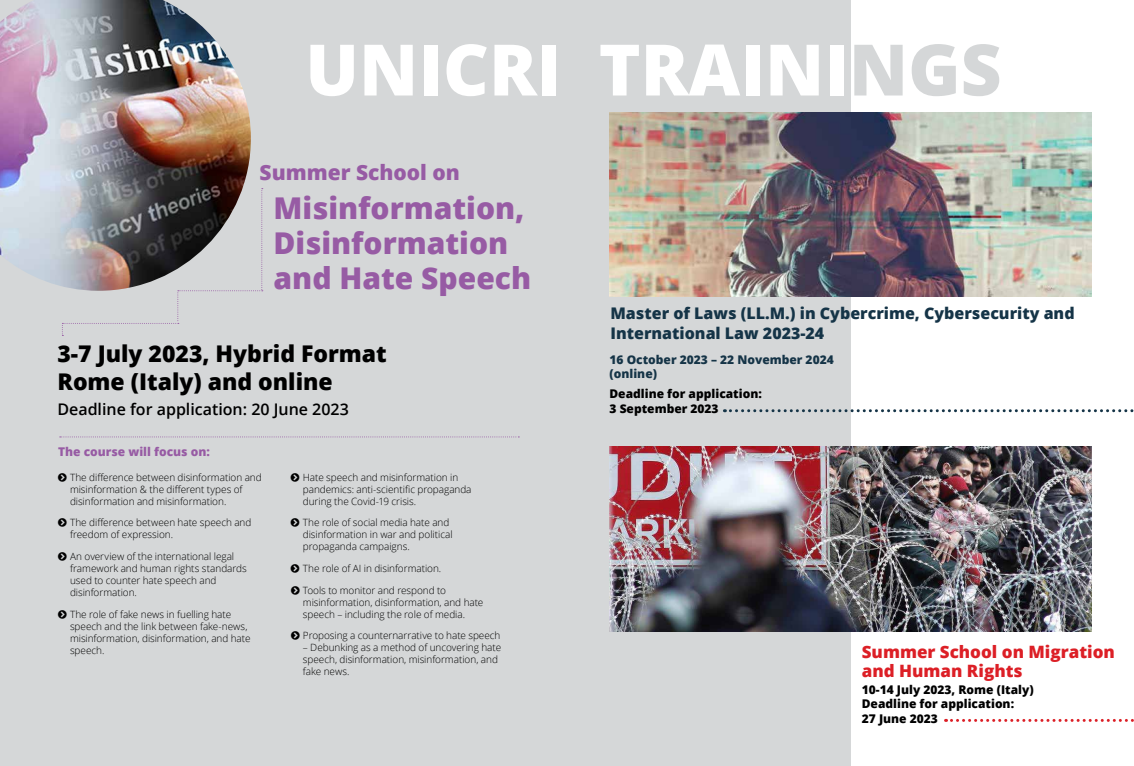
<style>
.page{position:relative;width:1134px;height:766px;background:#fff}
.page>*{position:absolute;margin:0;border:0;box-sizing:border-box;transform-origin:0 0}
.t1{font:800 71px "Open Sans";color:#fff}
.t2{font:800 30px/35px "Open Sans";color:#975ba4}
.t3{font:800 23px/27.6px "Open Sans";color:#000}
.t4{font:800 21px "Open Sans";color:#975ba4}
.t5{font:800 17px/18px "Open Sans";color:#dc1f26}
.t6{font:800 16px/20.4px "Open Sans";color:#153447}
.t7{font:600 16px "Open Sans";color:#000}
.t8{font:800 12px/14.4px "Open Sans";color:#000}
.t9{font:800 12px/14.4px "Open Sans";color:#153447}
.t10{font:800 12px "Open Sans";color:#975ba4}
.t11{font:300 10px/12px "Open Sans";letter-spacing:-.005em;color:#000}
.s1{color:#d5d7d8}
</style>
<div class="page">
<div style="left:0;top:0;width:850px;height:765px;background:#d5d7d8"></div>
<img style="left:609px;top:112px;width:482px;height:185px">
<img style="left:609px;top:446px;width:482px;height:185px">
<img style="left:0;top:0;width:251px;height:286px">
<svg style="left:62px;top:188px;width:201px;height:148px"></svg>
<svg style="left:60px;top:436px;width:459px;height:1px"></svg>
<svg style="left:724px;top:409px;width:410px;height:3px"></svg>
<svg style="left:945px;top:718px;width:189px;height:3px"></svg>
<h1 class="t1" style="left:305px;top:16px;width:698px">UNICRI TRAINI<span class="s1">NGS</span></h1>
<h3 class="t4" style="left:260px;top:156px;width:202px">Summer School on</h3>
<h2 class="t2" style="left:274px;top:189px;width:259px">Misinformation,<br>Disinformation and Hate Speech</h2>
<h3 class="t3" style="left:57px;top:338px;width:331px">3-7 July 2023, Hybrid Format<br>Rome (Italy) and online</h3>
<h3 class="t7" style="left:57px;top:398px;width:293px">Deadline for application: 20 June 2023</h3>
<p class="t10" style="left:58px;top:442px;width:153px">The course will focus on:</p>
<p class="t11" style="left:70px;top:470px;width:193px">The difference between disinformation and misinformation &amp; the different types of disinformation and misinformation.</p>
<p class="t11" style="left:70px;top:516px;width:183px">The difference between hate speech and freedom of expression.</p>
<p class="t11" style="left:70px;top:550px;width:178px">An overview of the international legal framework and human rights standards used to counter hate speech and disinformation.</p>
<p class="t11" style="left:70px;top:607px;width:182px">The role of fake news in fuelling hate speech and the link between fake-news, misinformation, disinformation, and hate speech.</p>
<p class="t11" style="left:303px;top:470px;width:170px">Hate speech and misinformation in pandemics: anti-scientific propaganda during the Covid-19 crisis.</p>
<p class="t11" style="left:303px;top:516px;width:151px">The role of social media hate and disinformation in war and political propaganda campaigns.</p>
<p class="t11" style="left:303px;top:557px;width:145px;line-height:21.6px">The role of AI in disinformation.<br>Tools to monitor and respond to</p>
<p class="t11" style="left:303px;top:595px;width:182px">misinformation, disinformation, and hate speech – including the role of media.</p>
<p class="t11" style="left:303px;top:629px;width:199px">Proposing a counternarrative to hate speech</p>
<p class="t11" style="left:303px;top:641px;width:200px">– Debunking as a method of uncovering hate speech, disinformation, misinformation, and fake news.</p>
<h3 class="t6" style="left:610px;top:302px;width:466px">Master of Laws (LL.M.) in Cybercrime, Cybersecurity and<br>International Law 2023-24</h3>
<p class="t9" style="left:609px;top:351px;width:226px">16 October 2023 – 22 November 2024 (online)</p>
<p class="t8" style="left:609px;top:386px;width:154px">Deadline for application:<br>3 September 2023</p>
<h3 class="t5" style="left:862px;top:642px;width:255px">Summer School on Migration and Human Rights</h3>
<p class="t8" style="left:862px;top:681px;width:173px">10-14 July 2023, Rome (Italy)<br>Deadline for application:<br>27 June 2023</p>
</div>
